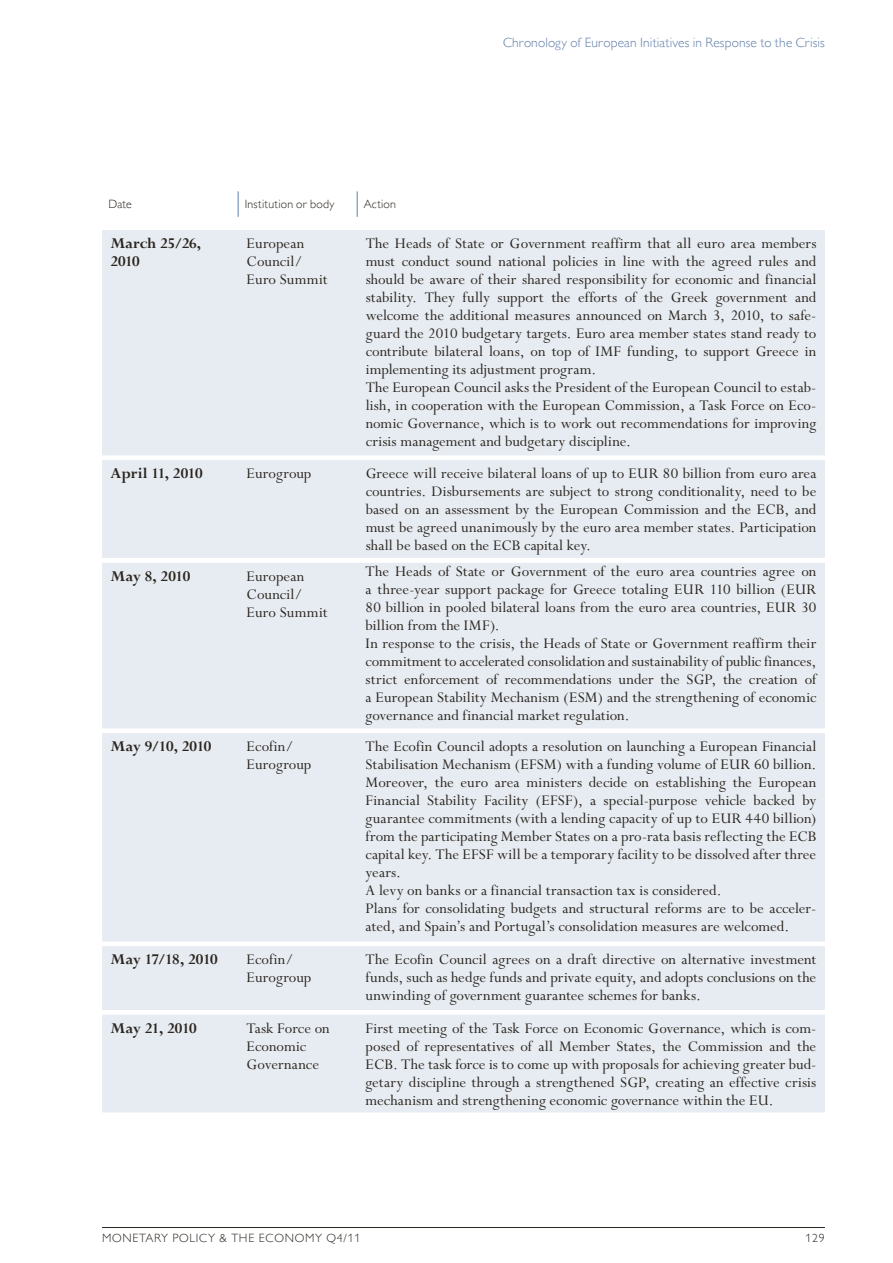
<style>
.page{position:relative;width:893px;height:1263px;background:#fff}
.page>*{position:absolute;margin:0;border:0;box-sizing:border-box;transform-origin:0 0}
.t1{font:16.5px/18px "Perpetua Std";letter-spacing:.005em;color:#2b2620}
.t2{font:700 16.5px/18px "Perpetua Std";letter-spacing:-.02em;color:#2b2620}
.t3{font:300 13.5px "Gill Sans MT Pro";letter-spacing:.01em;color:#607ea9}
.t4{font:300 12px "Gill Sans MT Pro";letter-spacing:.06em;color:#2b2620}
</style>
<div class="page">
<hr style="left:102px;top:1227px;width:723px;height:1px;background:#2b2620">
<div style="left:102px;top:230px;width:723px;height:882px;background:#e7ecf2"></div>
<svg style="left:102px;top:558px;width:723px;height:5px"></svg>
<svg style="left:238px;top:191px;width:1px;height:26px"></svg>
<svg style="left:357px;top:191px;width:1px;height:26px"></svg>
<p class="t3" style="left:503px;top:35px;width:323px">Chronology of European I nitiatives in Response to the Crisis</p>
<p class="t4" style="left:108px;top:197px;width:25px">Date</p>
<p class="t4" style="left:245px;top:197px;width:91px">I nstitution or body</p>
<p class="t4" style="left:364px;top:197px;width:34px">Action</p>
<p class="t2" style="left:111px;top:235px;width:92px">March 25/26,<br>2010</p>
<p class="t1" style="left:247px;top:235px;width:82px">European<br>Council/<br>Euro Summit</p>
<p class="t1" style="left:366px;top:235px;width:452px">The Heads of State or Government reaffirm that all euro area members must conduct sound national policies in line with the agreed rules and should be aware of their shared responsibility for economic and financial stability. They fully support the efforts of the Greek government and welcome the additional measures announced on March 3, 2010, to safe&shy;guard the 2010 budgetary targets. Euro area member states stand ready to contribute bilateral loans, on top of IMF funding, to support Greece in implementing its adjustment program.<br>The European Council asks the President of the European Council to estab&shy;lish, in cooperation with the European Commission, a Task Force on Eco&shy;nomic Governance, which is to work out recommendations for improving crisis management and budgetary discipline.</p>
<p class="t2" style="left:111px;top:465px;width:94px">April 11, 2010</p>
<p class="t1" style="left:247px;top:465px;width:66px">Eurogroup</p>
<p class="t1" style="left:366px;top:465px;width:452px;text-align:justify">Greece will receive bilateral loans of up to EUR 80 billion from euro area countries. Disbursements are subject to strong conditionality, need to be based on an assessment by the European Commission and the ECB, and must be agreed unanimously by the euro area member states. Participation shall be based on the ECB capital key.</p>
<p class="t2" style="left:111px;top:567px;width:81px">May 8, 2010</p>
<p class="t1" style="left:247px;top:567px;width:82px">European<br>Council/<br>Euro Summit</p>
<p class="t1" style="left:366px;top:563px;width:452px">The Heads of State or Government of the euro area countries agree on a three-year support package for Greece totaling EUR 110 billion (EUR 80 billion in pooled bilateral loans from the euro area countries, EUR 30 billion from the IMF).<br>In response to the crisis, the Heads of State or Government reaffirm their commitment to accelerated consolidation and sustainability of public finances, strict enforcement of recommendations under the SGP, the creation of a European Stability Mechanism (ESM) and the strengthening of economic governance and financial market regulation.</p>
<p class="t2" style="left:111px;top:738px;width:102px">May 9/10, 2010</p>
<p class="t1" style="left:247px;top:738px;width:66px">Ecofin/<br>Eurogroup</p>
<p class="t1" style="left:366px;top:738px;width:452px">The Ecofin Council adopts a resolution on launching a European Financial Stabilisation Mechanism (EFSM) with a funding volume of EUR 60 billion.<br>Moreover, the euro area ministers decide on establishing the European Financial Stability Facility (EFSF), a special-purpose vehicle backed by guarantee commitments (with a lending capacity of up to EUR 440 billion) from the participating Member States on a pro-rata basis reflecting the ECB capital key. The EFSF will be a temporary facility to be dissolved after three years.<br>A levy on banks or a financial transaction tax is considered.<br>Plans for consolidating budgets and structural reforms are to be acceler&shy;ated, and Spain’s and Portugal’s consolidation measures are welcomed.</p>
<p class="t2" style="left:110px;top:951px;width:109px">May 17/18, 2010</p>
<p class="t1" style="left:247px;top:951px;width:66px">Ecofin/<br>Eurogroup</p>
<p class="t1" style="left:366px;top:951px;width:452px;text-align:justify">The Ecofin Council agrees on a draft directive on alternative investment funds, such as hedge funds and private equity, and adopts conclusions on the unwinding of government guarantee schemes for banks.</p>
<p class="t2" style="left:110px;top:1019px;width:88px">May 21, 2010</p>
<p class="t1" style="left:247px;top:1019px;width:85px">Task Force on<br>Economic<br>Governance</p>
<p class="t1" style="left:366px;top:1019px;width:452px;text-align:justify">First meeting of the Task Force on Economic Governance, which is com&shy;posed of representatives of all Member States, the Commission and the ECB. The task force is to come up with proposals for achieving greater bud&shy;getary discipline through a strengthened SGP, creating an effective crisis mechanism and strengthening economic governance within the EU.</p>
<p class="t4" style="left:102px;top:1231px;width:260px">Monetary Policy &amp; the Economy Q4/11</p>
<p class="t4" style="left:805px;top:1231px;width:21px">129</p>
</div>
